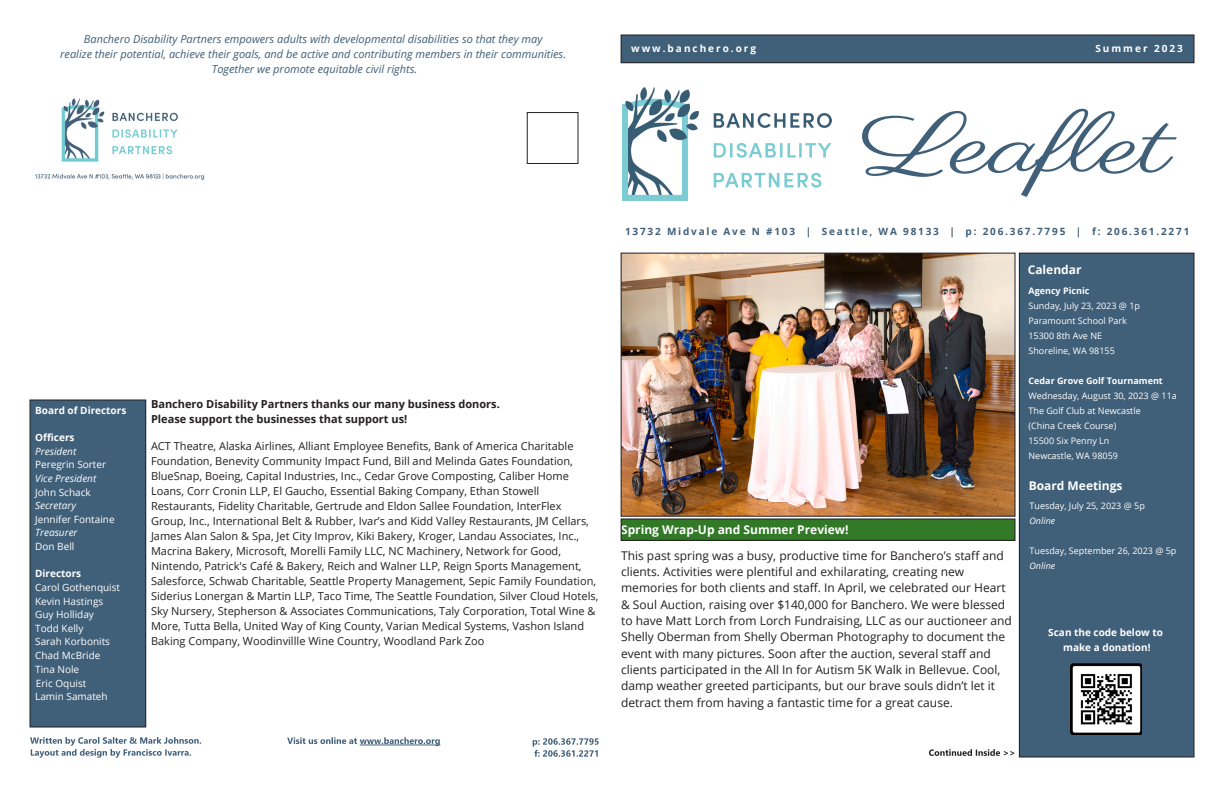
<style>
.page{position:relative;width:1224px;height:792px;background:#fff}
.page>*{position:absolute;margin:0;border:0;box-sizing:border-box;transform-origin:0 0}
.t1{font:85px "Parisienne";color:#405f79;scale:1.32 1}
.t2{font:12px/16.3px "Open Sans";color:#231f20}
.t3{font:700 12px "Open Sans";color:#fff}
.t4{font:11px/15px "Open Sans";color:#231f20}
.t5{font:italic 11px/15px "Open Sans";color:#405f79;text-align:center}
.t6{font:700 11px/15px "Open Sans";color:#231f20}
.t7{font:10px/13.6px "Open Sans";color:#fff}
.t8{font:700 10px "Open Sans";letter-spacing:.18em;color:#405f79}
.t9{font:700 10px/15px "Open Sans";color:#fff;text-align:center}
.t10{font:italic 10px "Open Sans";color:#fff}
.t11{font:700 10px "Open Sans";letter-spacing:.2em;color:#fff}
.t12{font:9px/15px "Open Sans";color:#fff}
.t13{font:700 9px "Open Sans";color:#fff}
.t14{font:italic 9px "Open Sans";color:#fff}
</style>
<div class="page">
<div style="left:1019px;top:253px;width:175px;height:504px;background:#405f79"></div>
<div style="left:1019px;top:253px;width:175px;height:504px;border:1px solid #231f20"></div>
<div style="left:621px;top:35px;width:573px;height:28px;background:#405f79"></div>
<div style="left:621px;top:35px;width:573px;height:28px;border:1px solid #231f20"></div>
<img style="left:622px;top:87px;width:209px;height:114px">
<img style="left:623px;top:255px;width:390px;height:259px">
<svg style="left:929px;top:749px;width:85px;height:7px"></svg>
<img style="left:35px;top:98px;width:170px;height:82px">
<div style="left:527px;top:113px;width:51px;height:51px;border:1px solid #231f20"></div>
<div style="left:30px;top:400px;width:116px;height:327px;background:#405f79"></div>
<div style="left:30px;top:400px;width:116px;height:327px;border:1px solid #231f20"></div>
<svg style="left:287px;top:737px;width:153px;height:9px"></svg>
<svg style="left:30px;top:737px;width:171px;height:21px"></svg>
<svg style="left:533px;top:738px;width:66px;height:19px"></svg>
<div style="left:621px;top:519px;width:394px;height:21px;background:#317926"></div>
<div style="left:621px;top:519px;width:394px;height:21px;border:1px solid #231f20"></div>
<img style="left:1070px;top:663px;width:72px;height:72px">
<p class="t5" style="left:60px;top:32px;width:507px">Banchero Disability Partners empowers adults with developmental disabilities so that they may<br>realize their potential, achieve their goals, and be active and contributing members in their communities.<br>Together we promote equitable civil rights.</p>
<p class="t9" style="left:35px;top:402px;width:93px">Board of Directors</p>
<p class="t9" style="left:35px;top:430px;width:41px">Officers</p>
<p class="t10" style="left:35px;top:444px;width:43px">President</p>
<p class="t7" style="left:35px;top:458px;width:72px">Peregrin Sorter</p>
<p class="t10" style="left:35px;top:471px;width:63px">Vice President</p>
<p class="t7" style="left:35px;top:485px;width:57px">John Schack</p>
<p class="t10" style="left:35px;top:498px;width:42px">Secretary</p>
<p class="t7" style="left:35px;top:512px;width:81px">Jennifer Fontaine</p>
<p class="t10" style="left:35px;top:526px;width:44px">Treasurer</p>
<p class="t7" style="left:35px;top:539px;width:41px">Don Bell</p>
<p class="t9" style="left:35px;top:566px;width:48px">Directors</p>
<p class="t7" style="left:35px;top:580px;width:86px">Carol Gothenquist<br>Kevin Hastings<br>Guy Holliday<br>Todd Kelly<br>Sarah Korbonits<br>Chad McBride<br>Tina Nole<br>Eric Oquist<br>Lamin Samateh</p>
<p class="t6" style="left:151px;top:397px;width:350px">Banchero Disability Partners thanks our many business donors.<br>Please support the businesses that support us!</p>
<p class="t4" style="left:151px;top:438px;width:449px">ACT Theatre, Alaska Airlines, Alliant Employee Benefits, Bank of America Charitable Foundation, Benevity Community Impact Fund, Bill and Melinda Gates Foundation, BlueSnap, Boeing, Capital Industries, Inc., Cedar Grove Composting, Caliber Home Loans, Corr Cronin LLP, El Gaucho, Essential Baking Company, Ethan Stowell Restaurants, Fidelity Charitable, Gertrude and Eldon Sallee Foundation, InterFlex Group, Inc., International Belt &amp; Rubber, Ivar’s and Kidd Valley Restaurants, JM Cellars, James Alan Salon &amp; Spa, Jet City Improv, Kiki Bakery, Kroger, Landau Associates, Inc., Macrina Bakery, Microsoft, Morelli Family LLC, NC Machinery, Network for Good, Nintendo, Patrick's Café &amp; Bakery, Reich and Walner LLP, Reign Sports Management, Salesforce, Schwab Charitable, Seattle Property Management, Sepic Family Foundation, Siderius Lonergan &amp; Martin LLP, Taco Time, The Seattle Foundation, Silver Cloud Hotels, Sky Nursery, Stepherson &amp; Associates Communications, Taly Corporation, Total Wine &amp; More, Tutta Bella, United Way of King County, Varian Medical Systems, Vashon Island Baking Company, Woodinvillle Wine Country, Woodland Park Zoo</p>
<p class="t11" style="left:631px;top:41px;width:127px">www.banchero.org</p>
<p class="t11" style="left:1095px;top:41px;width:89px">Summer 2023</p>
<h1 class="t1" style="left:861px;top:94px;width:237px">Leaflet</h1>
<p class="t8" style="left:625px;top:224px;width:566px">13732 Midvale Ave N #103 | Seattle, WA 98133 | p: 206.367.7795 | f: 206.361.2271</p>
<p class="t3" style="left:1028px;top:261px;width:55px">Calendar</p>
<p class="t13" style="left:1028px;top:284px;width:62px">Agency Picnic</p>
<p class="t12" style="left:1028px;top:298px;width:113px">Sunday, July 23, 2023 @ 1p<br>Paramount School Park<br>15300 8th Ave NE<br>Shoreline, WA 98155</p>
<p class="t13" style="left:1028px;top:374px;width:136px">Cedar Grove Golf Tournament</p>
<p class="t12" style="left:1028px;top:388px;width:150px">Wednesday, August 30, 2023 @ 11a<br>The Golf Club at Newcastle<br>(China Creek Course)<br>15500 Six Penny Ln<br>Newcastle, WA 98059</p>
<p class="t3" style="left:621px;top:521px;width:229px">Spring Wrap-Up and Summer Preview!</p>
<p class="t2" style="left:621px;top:547px;width:392px">This past spring was a busy, productive time for Banchero’s staff and clients. Activities were plentiful and exhilarating, creating new memories for both clients and staff. In April, we celebrated our Heart &amp; Soul Auction, raising over $140,000 for Banchero. We were blessed to have Matt Lorch from Lorch Fundraising, LLC as our auctioneer and Shelly Oberman from Shelly Oberman Photography to document the event with many pictures. Soon after the auction, several staff and clients participated in the All In for Autism 5K Walk in Bellevue. Cool, damp weather greeted participants, but our brave souls didn’t let it detract them from having a fantastic time for a great cause.</p>
<p class="t3" style="left:1029px;top:477px;width:95px">Board Meetings</p>
<p class="t12" style="left:1030px;top:498px;width:117px">Tuesday, July 25, 2023 @ 5p</p>
<p class="t14" style="left:1030px;top:514px;width:27px">Online</p>
<p class="t12" style="left:1030px;top:543px;width:148px">Tuesday, September 26, 2023 @ 5p</p>
<p class="t14" style="left:1030px;top:559px;width:27px">Online</p>
<p class="t9" style="left:1048px;top:624px;width:116px">Scan the code below to make a donation!</p>
</div>
